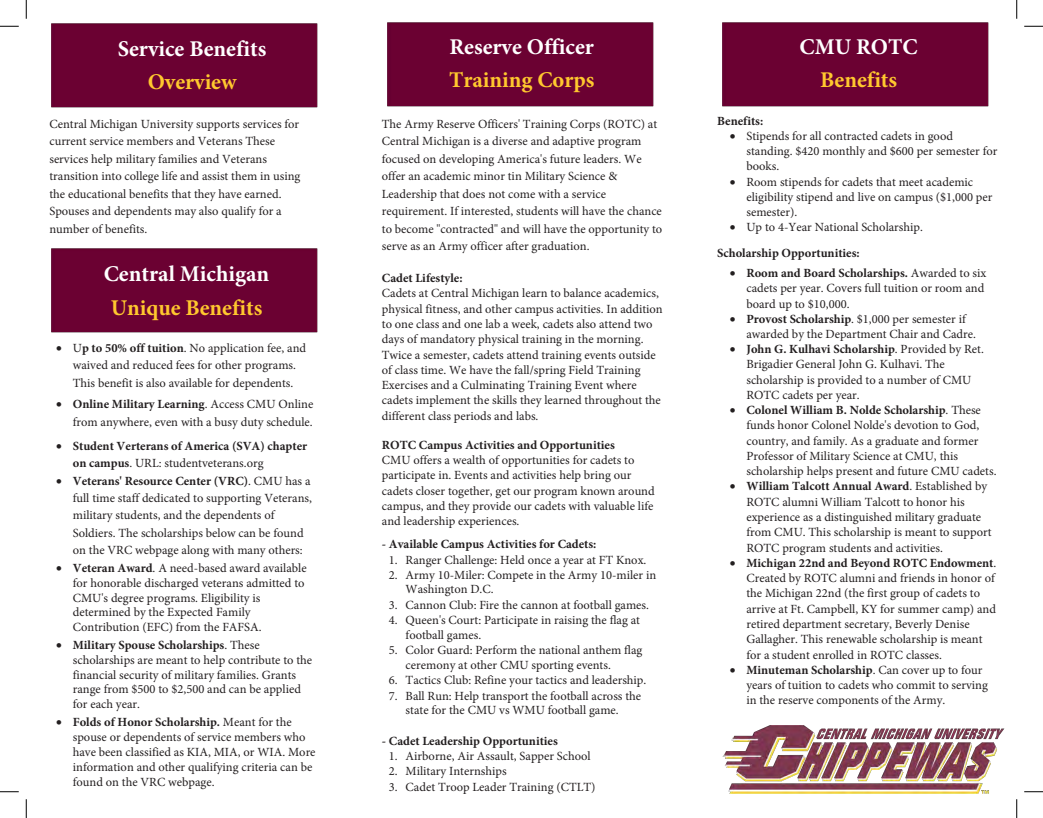
<style>
.page{position:relative;width:1043px;height:818px;background:#fff}
.page>*{position:absolute;margin:0;border:0;box-sizing:border-box;transform-origin:0 0}
.t1{font:700 22.5px "Minion Pro";color:#fff}
.t2{font:700 22.5px "Minion Pro";color:#ffc82e}
.t3{font:12.5px/15.2px "Minion Pro";color:#231f20}
.t4{font:700 12.5px/17.4px "Minion Pro";color:#231f20}
.s1{font-weight:700}
.s2{font-weight:400}
</style>
<div class="page">
<div style="left:51px;top:248px;width:267px;height:85px;background:#6b0132"></div>
<div style="left:387px;top:22px;width:267px;height:85px;background:#6b0132"></div>
<div style="left:51px;top:23px;width:267px;height:85px;background:#6b0132"></div>
<svg style="left:0;top:25px;width:19px;height:2px"></svg>
<svg style="left:1024px;top:25px;width:18px;height:2px"></svg>
<svg style="left:0;top:791px;width:19px;height:1px"></svg>
<svg style="left:1024px;top:791px;width:18px;height:1px"></svg>
<svg style="left:25px;top:0;width:2px;height:19px"></svg>
<svg style="left:25px;top:799px;width:2px;height:19px"></svg>
<svg style="left:1016px;top:0;width:1px;height:19px"></svg>
<div style="left:722px;top:22px;width:267px;height:85px;background:#6b0132"></div>
<img style="left:722px;top:725px;width:295px;height:83px">
<h1 class="t1" style="left:118px;top:33px;width:150px">Service Benefits</h1>
<h1 class="t2" style="left:148px;top:66px;width:90px">Overview</h1>
<p class="t3" style="left:49px;top:115px;width:252px;line-height:17.5px">Central Michigan University supports services for current service members and Veterans These services help military families and Veterans transition into college life and assist them in using the educational benefits that they have earned.<br>Spouses and dependents may also qualify for a number of benefits.</p>
<h1 class="t1" style="left:104px;top:258px;width:167px">Central Michigan</h1>
<h1 class="t2" style="left:111px;top:292px;width:153px">Unique Benefits</h1>
<p class="t3" style="left:56px;top:339px;width:251px;line-height:17.4px;text-align:center">• U<span class="s1">p to 50% off tuition</span>. No application fee, and waived and reduced fees for other programs.<br>This benefit is also available for dependents.</p>
<p class="t3" style="left:56px;top:395px;width:259px;line-height:17.5px;text-align:right">• <span class="s1">Online Military Learning</span>. Access CMU Online from anywhere, even with a busy duty schedule.</p>
<p class="t4" style="left:73px;top:437px;width:236px;text-indent:-17px">• Student Verterans of America (SVA) chapter on campus<span class="s2">. URL: studentveterans.org</span></p>
<p class="t3" style="left:73px;top:472px;width:241px;line-height:17.4px;text-indent:-17px">• <span class="s1">Veterans' Resource Center (VRC)</span>. CMU has a full time staff dedicated to supporting Veterans, military students, and the dependents of Soldiers. The scholarships below can be found on the VRC webpage along with many others:</p>
<p class="t3" style="left:73px;top:560px;width:235px;line-height:14.9px;text-indent:-17px">• <span class="s1">Veteran Award</span>. A need-based award available for honorable discharged veterans admitted to CMU's degree programs. Eligibility is determined by the Expected Family Contribution (EFC) from the FAFSA.</p>
<p class="t3" style="left:73px;top:637px;width:241px;line-height:14.9px;text-indent:-17px">• <span class="s1">Military Spouse Scholarships</span>. These scholarships are meant to help contribute to the financial security of military families. Grants range from $500 to $2,500 and can be applied for each year.</p>
<p class="t3" style="left:73px;top:714px;width:244px;line-height:14.9px;text-indent:-17px">• <span class="s1">Folds of Honor Scholarship.</span> Meant for the spouse or dependents of service members who have been classified as KIA, MIA, or WIA. More information and other qualifying criteria can be found on the VRC webpage.</p>
<h1 class="t1" style="left:449px;top:31px;width:146px">Reserve Officer</h1>
<h1 class="t2" style="left:449px;top:64px;width:147px">Training Corps</h1>
<p class="t3" style="left:382px;top:115px;width:282px;line-height:17.5px">The Army Reserve Officers' Training Corps (ROTC) at Central Michigan is a diverse and adaptive program focused on developing America's future leaders. We offer an academic minor tin Military Science &amp; Leadership that does not come with a service requirement. If interested, students will have the chance to become "contracted" and will have the opportunity to serve as an Army officer after graduation.</p>
<p class="t4" style="left:382px;top:269px;width:82px">Cadet Lifestyle:</p>
<p class="t3" style="left:382px;top:286px;width:282px">Cadets at Central Michigan learn to balance academics, physical fitness, and other campus activities. In addition to one class and one lab a week, cadets also attend two days of mandatory physical training in the morning.<br>Twice a semester, cadets attend training events outside of class time. We have the fall/spring Field Training Exercises and a Culminating Training Event where cadets implement the skills they learned throughout the different class periods and labs.</p>
<p class="t4" style="left:382px;top:436px;width:234px">ROTC Campus Activities and Opportunities</p>
<p class="t3" style="left:382px;top:452px;width:274px">CMU offers a wealth of opportunities for cadets to participate in. Events and activities help bring our cadets closer together, get our program known around campus, and they provide our cadets with valuable life and leadership experiences.</p>
<p class="t4" style="left:382px;top:535px;width:216px">- Available Campus Activities for Cadets:</p>
<p class="t3" style="left:389px;top:552px;width:259px">1. Ranger Challenge: Held once a year at FT Knox.</p>
<p class="t3" style="left:405px;top:567px;width:252px;line-height:14.8px;text-indent:-17px">2. Army 10-Miler: Compete in the Army 10-miler in<br>Washington D.C.</p>
<p class="t3" style="left:389px;top:597px;width:261px">3. Cannon Club: Fire the cannon at football games.</p>
<p class="t3" style="left:405px;top:612px;width:236px;line-height:14.8px;text-indent:-17px">4. Queen's Court: Participate in raising the flag at football games.</p>
<p class="t3" style="left:405px;top:643px;width:238px;line-height:14.8px;text-indent:-17px">5. Color Guard: Perform the national anthem flag ceremony at other CMU sporting events.</p>
<p class="t3" style="left:389px;top:672px;width:259px">6. Tactics Club: Refine your tactics and leadership.</p>
<p class="t3" style="left:389px;top:688px;width:254px;line-height:14.8px;text-align:center">7. Ball Run: Help transport the football across the state for the CMU vs WMU football game.</p>
<p class="t4" style="left:382px;top:732px;width:177px">- Cadet Leadership Opportunities</p>
<p class="t3" style="left:389px;top:748px;width:203px">1. Airborne, Air Assault, Sapper School</p>
<p class="t3" style="left:389px;top:763px;width:119px">2. Military Internships</p>
<p class="t3" style="left:389px;top:779px;width:208px">3. Cadet Troop Leader Training (CTLT)</p>
<h1 class="t1" style="left:799px;top:30px;width:120px">CMU ROTC</h1>
<h1 class="t2" style="left:820px;top:64px;width:78px">Benefits</h1>
<p class="t4" style="left:717px;top:112px;width:47px">Benefits:</p>
<p class="t3" style="left:746px;top:128px;width:252px;text-indent:-17px">• Stipends for all contracted cadets in good standing. $420 monthly and $600 per semester for books.</p>
<p class="t3" style="left:746px;top:174px;width:247px;text-indent:-17px">• Room stipends for cadets that meet academic eligibility stipend and live on campus ($1,000 per semester).</p>
<p class="t3" style="left:717px;top:214px;width:207px;line-height:26px;text-indent:12px">• Up to 4-Year National Scholarship.<br><span class="s1">Scholarship Opportunities:</span></p>
<p class="t3" style="left:746px;top:265px;width:241px;text-indent:-17px">• <span class="s1">Room and Board Scholarships.</span> Awarded to six cadets per year. Covers full tuition or room and board up to $10,000.</p>
<p class="t3" style="left:746px;top:311px;width:231px;text-indent:-17px">• <span class="s1">Provost Scholarship</span>. $1,000 per semester if awarded by the Department Chair and Cadre.</p>
<p class="t3" style="left:746px;top:341px;width:239px;text-indent:-17px">• <span class="s1">John G. Kulhavi Scholarship</span>. Provided by Ret.<br>Brigadier General John G. Kulhavi. The scholarship is provided to a number of CMU ROTC cadets per year.</p>
<p class="t3" style="left:746px;top:402px;width:251px;text-indent:-17px">• <span class="s1">Colonel William B. Nolde Scholarship</span>. These funds honor Colonel Nolde's devotion to God, country, and family. As a graduate and former Professor of Military Science at CMU, this scholarship helps present and future CMU cadets.</p>
<p class="t3" style="left:746px;top:479px;width:246px;text-indent:-17px">• <span class="s1">William Talcott Annual Award</span>. Established by ROTC alumni William Talcott to honor his experience as a distinguished military graduate from CMU. This scholarship is meant to support ROTC program students and activities.</p>
<p class="t3" style="left:746px;top:555px;width:251px;text-indent:-17px">• <span class="s1">Michigan 22nd and Beyond ROTC Endowment</span>.<br>Created by ROTC alumni and friends in honor of the Michigan 22nd (the first group of cadets to arrive at Ft. Campbell, KY for summer camp) and retired department secretary, Beverly Denise Gallagher. This renewable scholarship is meant for a student enrolled in ROTC classes.</p>
<p class="t3" style="left:746px;top:662px;width:243px;text-indent:-17px">• <span class="s1">Minuteman Scholarship</span>. Can cover up to four years of tuition to cadets who commit to serving in the reserve components of the Army.</p>
</div>
